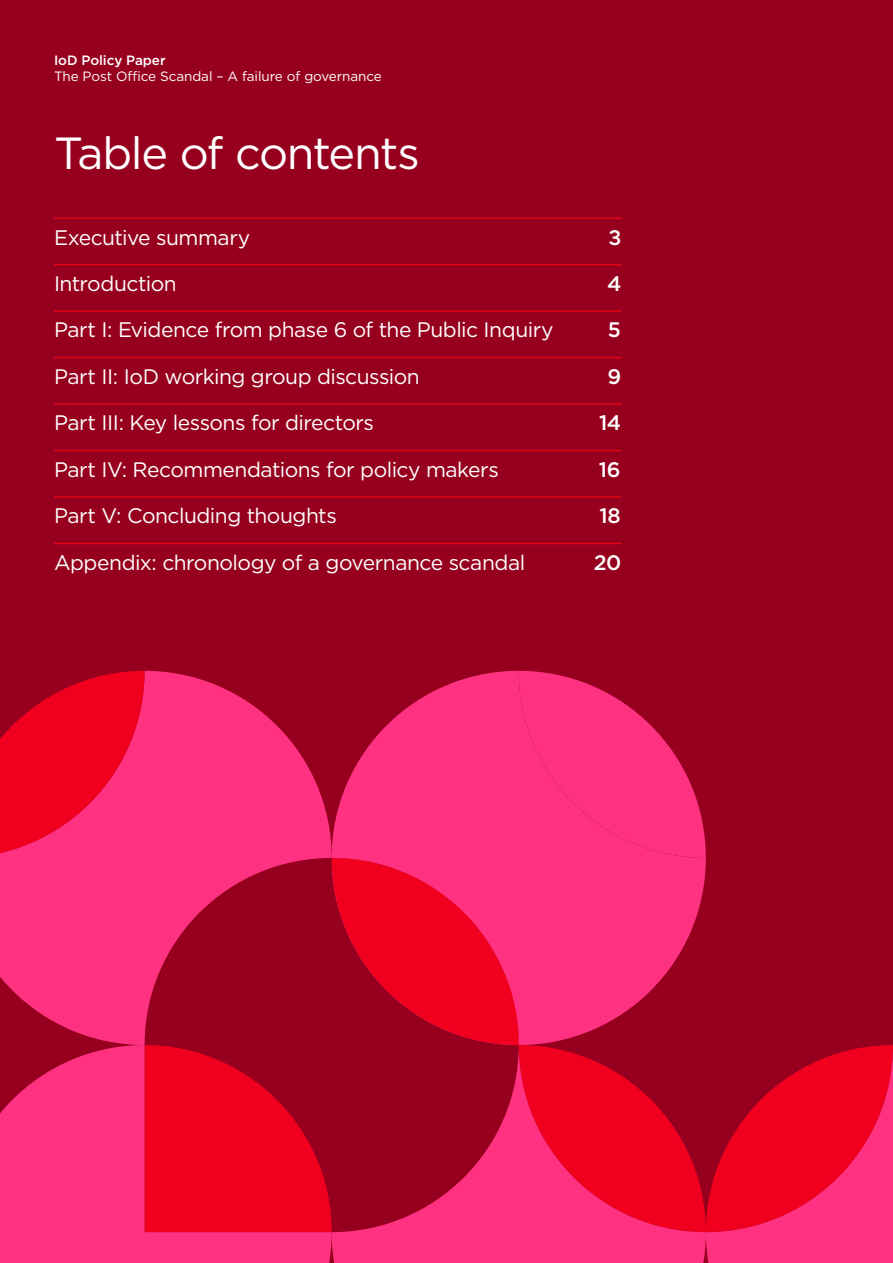
<style>
.page{position:relative;width:893px;height:1263px;background:#96001e}
.page>*{position:absolute;margin:0;border:0;box-sizing:border-box;transform-origin:0 0}
.t1{font:45px "Gotham";letter-spacing:-.035em;color:#fff}
.t2{font:21px "Gotham";letter-spacing:-.025em;color:#fff}
.t3{font:500 21px "Gotham";letter-spacing:-.015em;color:#fff}
.t4{font:13.5px "Gotham";letter-spacing:-.005em;color:#fff}
.t5{font:500 13.5px "Gotham";letter-spacing:-.005em;color:#fff}
</style>
<div class="page">
<svg style="left:0;top:671px;width:893px;height:592px"></svg>
<hr style="left:54px;top:217px;width:568px;height:2px;background:#e30513">
<hr style="left:54px;top:264px;width:568px;height:1px;background:#e30513">
<hr style="left:54px;top:310px;width:567px;height:2px;background:#e30513">
<hr style="left:54px;top:357px;width:568px;height:1px;background:#e30513">
<hr style="left:54px;top:403px;width:568px;height:2px;background:#e30513">
<hr style="left:54px;top:450px;width:567px;height:1px;background:#e30513">
<hr style="left:54px;top:496px;width:567px;height:2px;background:#e30513">
<hr style="left:54px;top:543px;width:568px;height:1px;background:#e30513">
<p class="t5" style="left:54px;top:51px;width:113px">IoD Policy Paper</p>
<p class="t4" style="left:54px;top:68px;width:329px">The Post Office Scandal – A failure of governance</p>
<h1 class="t1" style="left:54px;top:124px;width:367px">Table of contents</h1>
<p class="t2" style="left:54px;top:224px;width:198px">Executive summary</p>
<p class="t3" style="left:609px;top:223px;width:14px">3</p>
<p class="t2" style="left:54px;top:270px;width:124px">Introduction</p>
<p class="t3" style="left:607px;top:270px;width:16px">4</p>
<p class="t2" style="left:54px;top:317px;width:501px">Part I: Evidence from phase 6 of the Public Inquiry</p>
<p class="t3" style="left:608px;top:316px;width:15px">5</p>
<p class="t2" style="left:54px;top:363px;width:367px">Part II: IoD working group discussion</p>
<p class="t3" style="left:608px;top:363px;width:15px">9</p>
<p class="t2" style="left:54px;top:409px;width:321px">Part III: Key lessons for directors</p>
<p class="t3" style="left:599px;top:409px;width:24px">14</p>
<p class="t2" style="left:54px;top:456px;width:446px">Part IV: Recommendations for policy makers</p>
<p class="t3" style="left:599px;top:456px;width:23px">16</p>
<p class="t2" style="left:54px;top:502px;width:284px">Part V: Concluding thoughts</p>
<p class="t3" style="left:599px;top:502px;width:23px">18</p>
<p class="t2" style="left:54px;top:549px;width:473px">Appendix: chronology of a governance scandal</p>
<p class="t3" style="left:594px;top:548px;width:29px">20</p>
</div>
